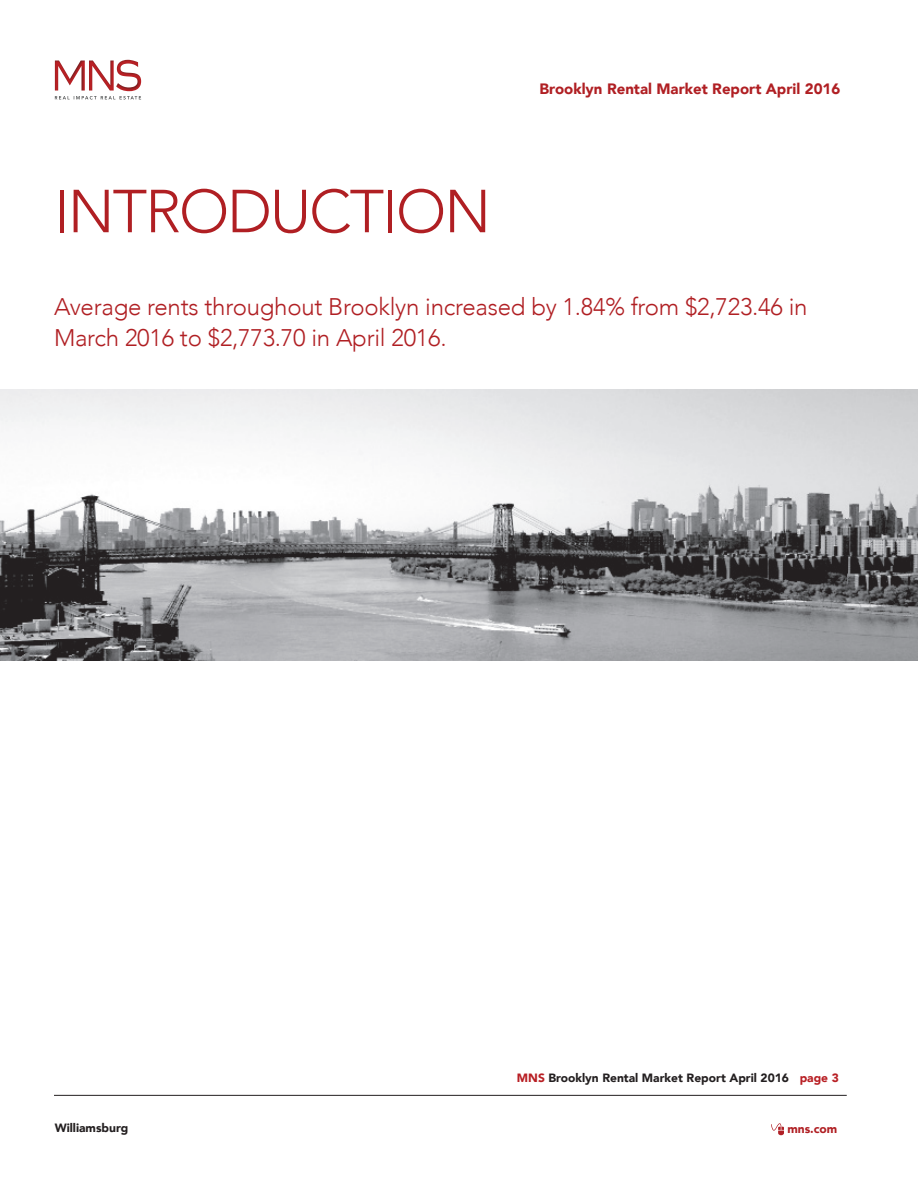
<style>
.page{position:relative;width:918px;height:1188px;background:#fff}
.page>*{position:absolute;margin:0;border:0;box-sizing:border-box;transform-origin:0 0}
.t1{font:300 60px "Avenir";letter-spacing:-.03em;color:#b01f23}
.t2{font:300 24px/31.5px "Avenir";letter-spacing:-.01em;color:#b01f23}
.t3{font:900 15px "Avenir";color:#b01f23}
.t4{font:900 12px "Avenir";color:#231f20}
.t5{font:900 12px "Avenir";color:#b01f23}
.s1{color:#b81f24}
</style>
<div class="page">
<img style="left:55px;top:61px;width:30px;height:30px">
<img style="left:56px;top:62px;width:27px;height:27px">
<img style="left:70px;top:61px;width:15px;height:18px">
<img style="left:58px;top:62px;width:25px;height:21px">
<img style="left:89px;top:61px;width:25px;height:30px">
<svg style="left:90px;top:62px;width:1px;height:27px"></svg>
<img style="left:91px;top:62px;width:1px;height:27px">
<svg style="left:112px;top:62px;width:1px;height:27px"></svg>
<img style="left:100px;top:89px;width:10px;height:2px">
<img style="left:92px;top:62px;width:20px;height:27px">
<img style="left:116px;top:60px;width:25px;height:31px">
<svg style="left:55px;top:96px;width:86px;height:4px"></svg>
<hr style="left:54px;top:1095px;width:793px;height:1px;background:#231f20">
<svg style="left:771px;top:1123px;width:13px;height:12px"></svg>
<img style="left:0;top:390px;width:918px;height:271px">
<h1 class="t1" style="left:54px;top:176px;width:439px">INTRODUCTION</h1>
<p class="t3" style="left:540px;top:76px;width:302px">Brooklyn Rental Market Report April 2016</p>
<p class="t2" style="left:54px;top:291px;width:755px">Average rents throughout Brooklyn increased by 1.84% from $2,723.46 in<br>March 2016 to $2,773.70 in April 2016.</p>
<p class="t4" style="left:517px;top:1068px;width:323px"><span class="s1">MNS</span> Brooklyn Rental Market Report April 2016 <span class="s1">page 3</span></p>
<p class="t4" style="left:55px;top:1118px;width:75px">Williamsburg</p>
<p class="t5" style="left:787px;top:1119px;width:51px">mns.com</p>
</div>
